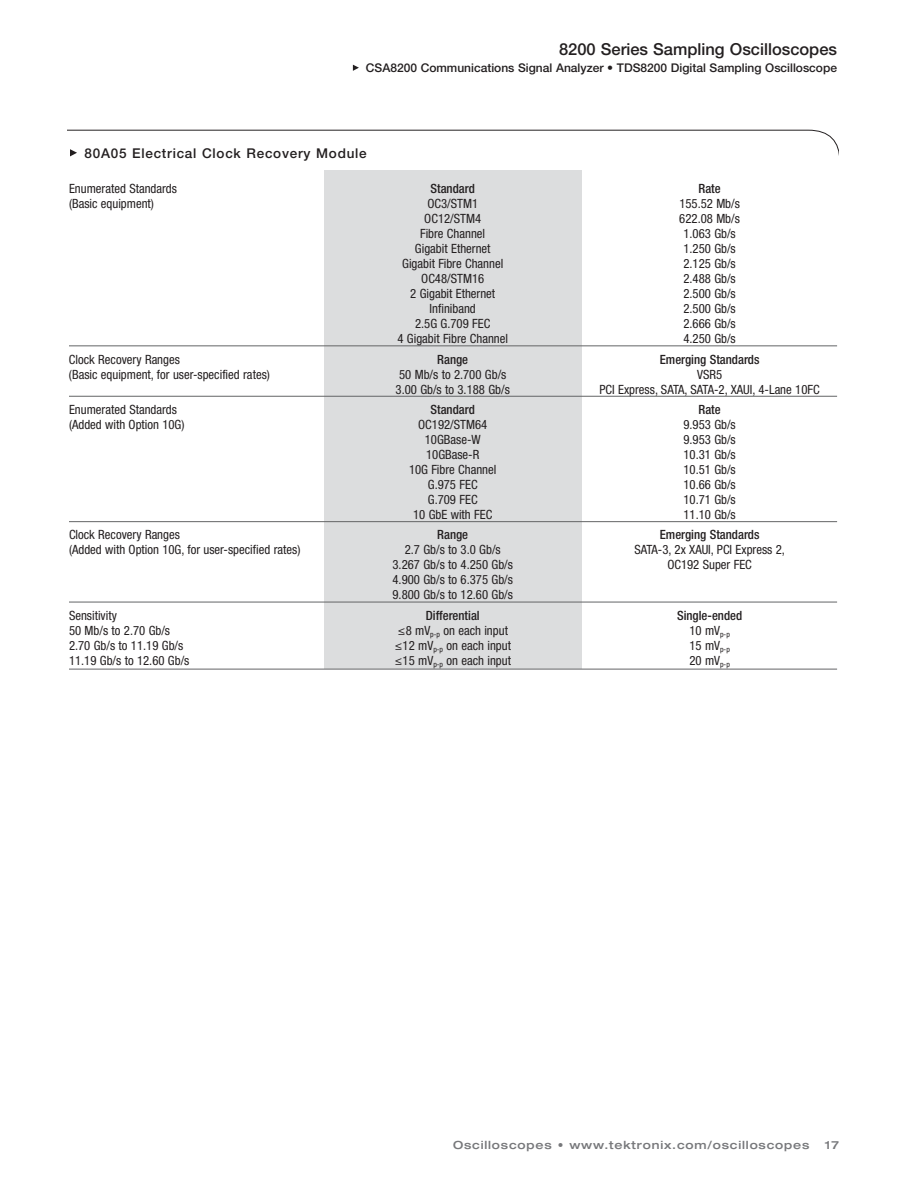
<style>
.page{position:relative;width:918px;height:1188px;background:#fff}
.page>*{position:absolute;margin:0;border:0;box-sizing:border-box;transform-origin:0 0}
.t1{font:500 16.5px "Helvetica Neue";color:#231f20}
.t2{font:500 13.5px "Helvetica Neue";letter-spacing:.055em;color:#231f20}
.t3{font:condensed 12.75px/15px "Helvetica Neue";color:#231f20}
.t4{font:500 condensed 12.75px "Helvetica Neue";color:#231f20}
.t5{font:500 12px "Helvetica Neue";color:#231f20}
.t6{font:500 expanded 11.25px "Helvetica Neue";letter-spacing:.075em;color:#77787b}
.s1{font-family:"Georgia";font-stretch:normal}
</style>
<div class="page">
<svg style="left:353px;top:65px;width:6px;height:6px"></svg>
<div style="left:325px;top:170px;width:257px;height:499px;background:#dcddde"></div>
<hr style="left:69px;top:345px;width:768px;height:1px;background:#636466">
<hr style="left:69px;top:396px;width:768px;height:1px;background:#636466">
<hr style="left:69px;top:521px;width:768px;height:1px;background:#636466">
<hr style="left:69px;top:602px;width:768px;height:1px;background:#636466">
<hr style="left:69px;top:669px;width:768px;height:1px;background:#636466">
<svg style="left:68px;top:129px;width:771px;height:28px"></svg>
<p class="t1" style="left:559px;top:43px;width:280px">8200 Series Sampling Oscilloscopes</p>
<p class="t5" style="left:366px;top:63px;width:473px">CSA8200 Communications Signal Analyzer • TDS8200 Digital Sampling Oscilloscope</p>
<p class="t2" style="left:85px;top:148px;width:284px">80A05 Electrical Clock Recovery Module</p>
<p class="t3" style="left:69px;top:182px;width:110px">Enumerated Standards</p>
<p class="t4" style="left:431px;top:184px;width:46px">Standard</p>
<p class="t4" style="left:699px;top:184px;width:24px">Rate</p>
<p class="t3" style="left:69px;top:197px;width:87px">(Basic equipment)</p>
<p class="t3" style="left:427px;top:197px;width:52px">OC3/STM1</p>
<p class="t3" style="left:679px;top:197px;width:62px">155.52 Mb/s</p>
<p class="t3" style="left:424px;top:212px;width:58px">OC12/STM4</p>
<p class="t3" style="left:679px;top:212px;width:62px">622.08 Mb/s</p>
<p class="t3" style="left:420px;top:227px;width:66px">Fibre Channel</p>
<p class="t3" style="left:683px;top:227px;width:54px">1.063 Gb/s</p>
<p class="t3" style="left:415px;top:242px;width:77px">Gigabit Ethernet</p>
<p class="t3" style="left:683px;top:242px;width:54px">1.250 Gb/s</p>
<p class="t3" style="left:402px;top:257px;width:103px">Gigabit Fibre Channel</p>
<p class="t3" style="left:683px;top:257px;width:54px">2.125 Gb/s</p>
<p class="t3" style="left:421px;top:272px;width:64px">OC48/STM16</p>
<p class="t3" style="left:683px;top:272px;width:54px">2.488 Gb/s</p>
<p class="t3" style="left:410px;top:287px;width:87px">2 Gigabit Ethernet</p>
<p class="t3" style="left:683px;top:287px;width:54px">2.500 Gb/s</p>
<p class="t3" style="left:430px;top:302px;width:48px">Infiniband</p>
<p class="t3" style="left:683px;top:302px;width:54px">2.500 Gb/s</p>
<p class="t3" style="left:415px;top:317px;width:77px">2.5G G.709 FEC</p>
<p class="t3" style="left:683px;top:317px;width:54px">2.666 Gb/s</p>
<p class="t3" style="left:397px;top:332px;width:112px">4 Gigabit Fibre Channel</p>
<p class="t3" style="left:683px;top:332px;width:54px">4.250 Gb/s</p>
<p class="t3" style="left:69px;top:353px;width:112px">Clock Recovery Ranges</p>
<p class="t4" style="left:437px;top:355px;width:32px">Range</p>
<p class="t4" style="left:660px;top:355px;width:101px">Emerging Standards</p>
<p class="t3" style="left:69px;top:368px;width:202px">(Basic equipment, for user-specified rates)</p>
<p class="t3" style="left:399px;top:368px;width:109px">50 Mb/s to 2.700 Gb/s</p>
<p class="t3" style="left:697px;top:368px;width:26px">VSR5</p>
<p class="t3" style="left:396px;top:383px;width:116px">3.00 Gb/s to 3.188 Gb/s</p>
<p class="t3" style="left:600px;top:383px;width:222px">PCI Express, SATA, SATA-2, XAUI, 4-Lane 10FC</p>
<p class="t3" style="left:69px;top:403px;width:110px">Enumerated Standards</p>
<p class="t4" style="left:431px;top:405px;width:46px">Standard</p>
<p class="t4" style="left:699px;top:405px;width:24px">Rate</p>
<p class="t3" style="left:69px;top:418px;width:117px">(Added with Option 10G)</p>
<p class="t3" style="left:418px;top:418px;width:71px">OC192/STM64</p>
<p class="t3" style="left:683px;top:418px;width:54px">9.953 Gb/s</p>
<p class="t3" style="left:425px;top:433px;width:57px">10GBase-W</p>
<p class="t3" style="left:683px;top:433px;width:54px">9.953 Gb/s</p>
<p class="t3" style="left:426px;top:448px;width:55px">10GBase-R</p>
<p class="t3" style="left:683px;top:448px;width:54px">10.31 Gb/s</p>
<p class="t3" style="left:409px;top:463px;width:89px">10G Fibre Channel</p>
<p class="t3" style="left:683px;top:463px;width:54px">10.51 Gb/s</p>
<p class="t3" style="left:428px;top:478px;width:51px">G.975 FEC</p>
<p class="t3" style="left:683px;top:478px;width:54px">10.66 Gb/s</p>
<p class="t3" style="left:428px;top:493px;width:51px">G.709 FEC</p>
<p class="t3" style="left:683px;top:493px;width:54px">10.71 Gb/s</p>
<p class="t3" style="left:413px;top:508px;width:81px">10 GbE with FEC</p>
<p class="t3" style="left:683px;top:508px;width:54px">11.10 Gb/s</p>
<p class="t3" style="left:69px;top:529px;width:112px">Clock Recovery Ranges</p>
<p class="t4" style="left:437px;top:530px;width:32px">Range</p>
<p class="t4" style="left:660px;top:530px;width:101px">Emerging Standards</p>
<p class="t3" style="left:69px;top:544px;width:233px">(Added with Option 10G, for user-specified rates)</p>
<p class="t3" style="left:405px;top:544px;width:97px">2.7 Gb/s to 3.0 Gb/s</p>
<p class="t3" style="left:634px;top:544px;width:152px">SATA-3, 2x XAUI, PCI Express 2,</p>
<p class="t3" style="left:393px;top:559px;width:122px">3.267 Gb/s to 4.250 Gb/s</p>
<p class="t3" style="left:667px;top:559px;width:86px">OC192 Super FEC</p>
<p class="t3" style="left:393px;top:574px;width:122px">4.900 Gb/s to 6.375 Gb/s<br>9.800 Gb/s to 12.60 Gb/s</p>
<p class="t3" style="left:69px;top:609px;width:49px">Sensitivity</p>
<p class="t4" style="left:426px;top:611px;width:55px">Differential</p>
<p class="t4" style="left:677px;top:611px;width:67px">Single-ended</p>
<p class="t3" style="left:69px;top:624px;width:103px">50 Mb/s to 2.70 Gb/s</p>
<p class="t3" style="left:398px;top:624px;width:112px"><span class="s1">≤</span>8 mV<sub>p-p</sub> on each input</p>
<p class="t3" style="left:689px;top:624px;width:42px">10 mV<sub>p-p</sub></p>
<p class="t3" style="left:69px;top:639px;width:116px">2.70 Gb/s to 11.19 Gb/s</p>
<p class="t3" style="left:394px;top:639px;width:118px"><span class="s1">≤</span>12 mV<sub>p-p</sub> on each input</p>
<p class="t3" style="left:689px;top:639px;width:42px">15 mV<sub>p-p</sub></p>
<p class="t3" style="left:69px;top:654px;width:122px">11.19 Gb/s to 12.60 Gb/s</p>
<p class="t3" style="left:394px;top:654px;width:118px"><span class="s1">≤</span>15 mV<sub>p-p</sub> on each input</p>
<p class="t3" style="left:689px;top:654px;width:42px">20 mV<sub>p-p</sub></p>
<p class="t6" style="left:453px;top:1141px;width:358px">Oscilloscopes • www.tektronix.com/oscilloscopes</p>
<p class="t6" style="left:825px;top:1141px;width:15px">17</p>
</div>
